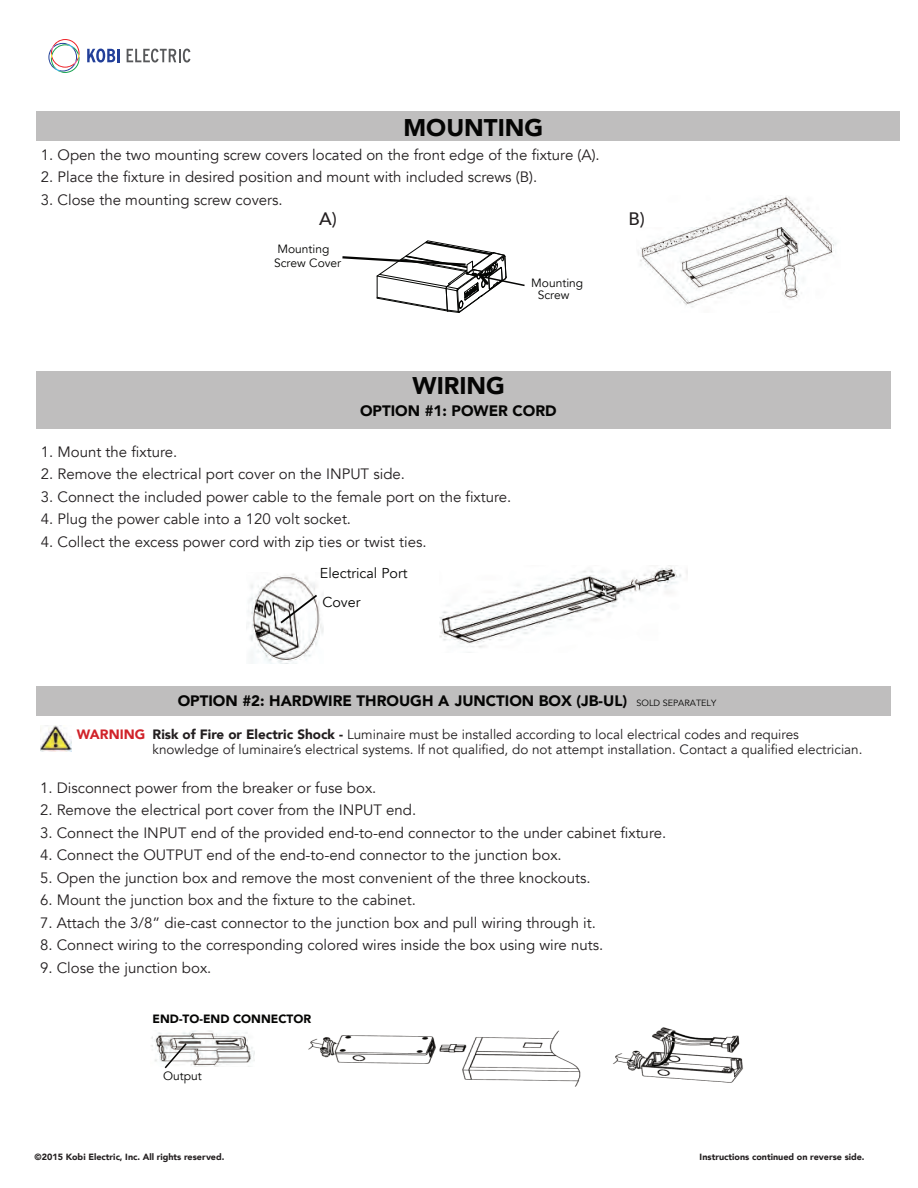
<style>
.page{position:relative;width:918px;height:1188px;background:#fff}
.page>*{position:absolute;margin:0;border:0;box-sizing:border-box;transform-origin:0 0}
.t1{font:900 24.15px "Avenir";color:#050504}
.t2{font:500 18px "Avenir";color:#231f20}
.t3{font:900 15.15px "Avenir";color:#050504}
.t4{font:15px "Avenir";color:#231f20}
.t5{font:14.25px/29.2px "Avenir";color:#050504}
.t6{font:13.5px/15px "Avenir";color:#231f20}
.t7{font:900 13.5px "Avenir";color:#d1232a}
.t8{font:12px/12.5px "Avenir";color:#050504}
.t9{font:900 12px "Avenir";color:#050504}
.t10{font:900 9px "Avenir";color:#231f20}
.s1{font-weight:400;font-size:9px}
.s2{font-weight:900}
</style>
<div class="page">
<img style="left:308px;top:1031px;width:273px;height:56px">
<div style="left:36px;top:371px;width:855px;height:57px;background:#bfbebe"></div>
<div style="left:36px;top:687px;width:855px;height:29px;background:#bfbebe"></div>
<img style="left:439px;top:566px;width:248px;height:87px">
<img style="left:246px;top:573px;width:78px;height:91px">
<svg style="left:279px;top:593px;width:40px;height:32px"></svg>
<img style="left:151px;top:1031px;width:104px;height:36px">
<svg style="left:163px;top:1042px;width:25px;height:27px"></svg>
<img style="left:41px;top:726px;width:31px;height:26px">
<svg style="left:48px;top:39px;width:32px;height:34px"></svg>
<svg style="left:87px;top:49px;width:33px;height:14px"></svg>
<svg style="left:127px;top:49px;width:63px;height:14px"></svg>
<img style="left:613px;top:1027px;width:130px;height:56px">
<div style="left:36px;top:111px;width:864px;height:30px;background:#bfbebe"></div>
<img style="left:638px;top:196px;width:199px;height:111px">
<svg style="left:342px;top:240px;width:183px;height:73px"></svg>
<h1 class="t1" style="left:404px;top:106px;width:141px">MOUNTING</h1>
<p class="t4" style="left:41px;top:145px;width:560px">1. Open the two mounting screw covers located on the front edge of the fixture (A).</p>
<p class="t4" style="left:41px;top:168px;width:498px">2. Place the fixture in desired position and mount with included screws (B).</p>
<p class="t4" style="left:41px;top:190px;width:243px">3. Close the mounting screw covers.</p>
<p class="t2" style="left:319px;top:203px;width:19px">A)</p>
<p class="t2" style="left:629px;top:203px;width:18px">B)</p>
<p class="t8" style="left:274px;top:242px;width:69px;line-height:13.5px">Mounting<br>Screw Cover</p>
<p class="t8" style="left:538px;top:276px;width:47px;text-indent:-6px">Mounting<br>Screw</p>
<h1 class="t1" style="left:413px;top:365px;width:94px">WIRING</h1>
<p class="t3" style="left:360px;top:398px;width:198px">OPTION #1: POWER CORD</p>
<p class="t4" style="left:41px;top:442px;width:138px">1. Mount the fixture.</p>
<p class="t4" style="left:41px;top:465px;width:366px">2. Remove the electrical port cover on the INPUT side.</p>
<p class="t4" style="left:41px;top:487px;width:472px">3. Connect the included power cable to the female port on the fixture.</p>
<p class="t4" style="left:41px;top:510px;width:312px">4. Plug the power cable into a 120 volt socket.</p>
<p class="t4" style="left:41px;top:532px;width:387px">4. Collect the excess power cord with zip ties or twist ties.</p>
<p class="t5" style="left:320px;top:558px;width:89px">Electrical Port<br>Cover</p>
<p class="t7" style="left:77px;top:723px;width:70px">WARNING</p>
<p class="t3" style="left:178px;top:688px;width:540px">OPTION #2: HARDWIRE THROUGH A JUNCTION BOX (JB-UL) <span class="s1">SOLD SEPARATELY</span></p>
<p class="t6" style="left:153px;top:727px;width:711px"><span class="s2">Risk of Fire or Electric Shock -</span> Luminaire must be installed according to local electrical codes and requires knowledge of luminaire’s electrical systems. If not qualified, do not attempt installation. Contact a qualified electrician.</p>
<p class="t4" style="left:40px;top:779px;width:338px">1. Disconnect power from the breaker or fuse box.</p>
<p class="t4" style="left:40px;top:801px;width:378px">2. Remove the electrical port cover from the INPUT end.</p>
<p class="t4" style="left:40px;top:824px;width:628px">3. Connect the INPUT end of the provided end-to-end connector to the under cabinet fixture.</p>
<p class="t4" style="left:40px;top:846px;width:523px">4. Connect the OUTPUT end of the end-to-end connector to the junction box.</p>
<p class="t4" style="left:40px;top:869px;width:552px">5. Open the junction box and remove the most convenient of the three knockouts.</p>
<p class="t4" style="left:40px;top:891px;width:378px">6. Mount the junction box and the fixture to the cabinet.</p>
<p class="t4" style="left:40px;top:914px;width:558px">7. Attach the 3/8” die-cast connector to the junction box and pull wiring through it.</p>
<p class="t4" style="left:40px;top:936px;width:565px">8. Connect wiring to the corresponding colored wires inside the box using wire nuts.</p>
<p class="t4" style="left:40px;top:959px;width:173px">9. Close the junction box.</p>
<p class="t9" style="left:153px;top:1009px;width:160px">END-TO-END CONNECTOR</p>
<p class="t8" style="left:163px;top:1070px;width:40px">Output</p>
<p class="t10" style="left:34px;top:1149px;width:191px">©2015 Kobi Electric, Inc. All rights reserved.</p>
<p class="t10" style="left:700px;top:1149px;width:166px">Instructions continued on reverse side.</p>
</div>
